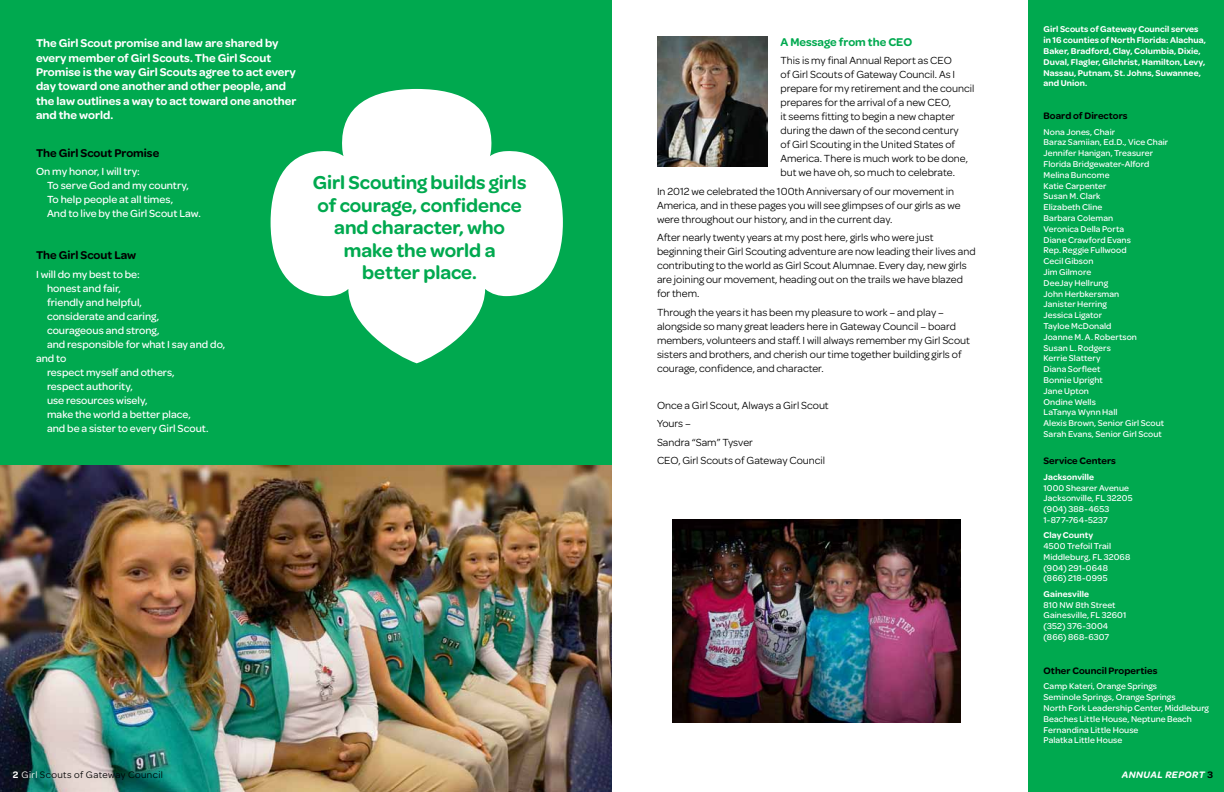
<style>
.page{position:relative;width:1224px;height:792px;background:#fff}
.page>*{position:absolute;margin:0;border:0;box-sizing:border-box;transform-origin:0 0}
.t1{font:600 19.9px/22.4px "Omnes Girl Scouts";letter-spacing:-.005em;color:#00a94f;text-align:center}
.t2{font:600 12px/14.4px "Omnes Girl Scouts";color:#fff}
.t3{font:600 12px "Omnes Girl Scouts";color:#000}
.t4{font:600 12px "Omnes Girl Scouts";color:#00a94f}
.t5{font:11px/14px "Omnes Girl Scouts";color:#000}
.t6{font:500 11px/14px "Omnes Girl Scouts";color:#fff}
.t7{font:600 10px "Omnes Girl Scouts";letter-spacing:.005em;color:#000}
.t8{font:10px "Omnes Girl Scouts";letter-spacing:.04em;color:#000}
.t9{font:italic 600 10px "Omnes Girl Scouts";letter-spacing:.04em;color:#fff}
.t10{font:500 9px/10.8px "Omnes Girl Scouts";letter-spacing:.01em;color:#fff}
.t11{font:600 9px/10.8px "Omnes Girl Scouts";letter-spacing:.01em;color:#fff}
.s1{font-weight:600;color:#fff}
.s2{color:#fff}
.s3{font-style:normal;color:#000}
</style>
<div class="page">
<div style="left:0;top:0;width:612px;height:792px;background:#00a94f"></div>
<svg style="left:271px;top:89px;width:292px;height:274px;fill:#fff"></svg>
<img style="left:0;top:466px;width:612px;height:326px">
<div style="left:1028px;top:0;width:196px;height:792px;background:#00a94f"></div>
<img style="left:657px;top:36px;width:110px;height:131px">
<img style="left:673px;top:520px;width:288px;height:203px">
<p class="t2" style="left:36px;top:35px;width:262px">The Girl Scout promise and law are shared by every member of Girl Scouts. The Girl Scout Promise is the way Girl Scouts agree to act every day toward one another and other people, and the law outlines a way to act toward one another and the world.</p>
<p class="t3" style="left:36px;top:144px;width:125px">The Girl Scout Promise</p>
<p class="t6" style="left:47px;top:164px;width:155px;text-indent:-11px">On my honor, I will try:<br>To serve God and my country,<br>To help people at all times,<br>And to live by the Girl Scout Law.</p>
<p class="t3" style="left:36px;top:247px;width:102px">The Girl Scout Law</p>
<p class="t6" style="left:36px;top:266px;width:105px">I will do my best to be:</p>
<p class="t6" style="left:47px;top:280px;width:75px">honest and fair,</p>
<p class="t6" style="left:47px;top:294px;width:97px">friendly and helpful,</p>
<p class="t6" style="left:47px;top:308px;width:114px">considerate and caring,</p>
<p class="t6" style="left:47px;top:322px;width:114px">courageous and strong,</p>
<p class="t6" style="left:47px;top:336px;width:180px">and responsible for what I say and do,</p>
<p class="t6" style="left:36px;top:350px;width:32px">and to</p>
<p class="t6" style="left:47px;top:364px;width:129px">respect myself and others,</p>
<p class="t6" style="left:47px;top:378px;width:87px">respect authority,</p>
<p class="t6" style="left:47px;top:392px;width:102px">use resources wisely,</p>
<p class="t6" style="left:47px;top:406px;width:146px">make the world a better place,</p>
<p class="t6" style="left:47px;top:420px;width:163px">and be a sister to every Girl Scout.</p>
<h1 class="t1" style="left:313px;top:170px;width:215px">Girl Scouting builds girls of courage, confidence and character, who make the world a better place.</h1>
<p class="t4" style="left:781px;top:33px;width:133px">A Message from the CEO</p>
<p class="t5" style="left:781px;top:53px;width:195px">This is my final Annual Report as CEO<br>of Girl Scouts of Gateway Council. As I prepare for my retirement and the council prepares for the arrival of a new CEO,<br>it seems fitting to begin a new chapter during the dawn of the second century<br>of Girl Scouting in the United States of America. There is much work to be done, but we have oh, so much to celebrate.</p>
<p class="t5" style="left:657px;top:184px;width:305px">In 2012 we celebrated the 100th Anniversary of our movement in<br>America, and in these pages you will see glimpses of our girls as we were throughout our history, and in the current day.</p>
<p class="t5" style="left:657px;top:230px;width:320px">After nearly twenty years at my post here, girls who were just beginning their Girl Scouting adventure are now leading their lives and contributing to the world as Girl Scout Alumnae. Every day, new girls are joining our movement, heading out on the trails we have blazed for them.</p>
<p class="t5" style="left:657px;top:305px;width:315px">Through the years it has been my pleasure to work – and play – alongside so many great leaders here in Gateway Council – board members, volunteers and staff. I will always remember my Girl Scout sisters and brothers, and cherish our time together building girls of courage, confidence, and character.</p>
<p class="t5" style="left:657px;top:395px;width:173px;line-height:18.5px">Once a Girl Scout, Always a Girl Scout<br>Yours –<br>Sandra “Sam” Tysver<br>CEO, Girl Scouts of Gateway Council</p>
<p class="t11" style="left:1044px;top:24px;width:164px">Girl Scouts of Gateway Council serves in 16 counties of North Florida: Alachua, Baker, Bradford, Clay, Columbia, Dixie, Duval, Flagler, Gilchrist, Hamilton, Levy, Nassau, Putnam, St. Johns, Suwannee, and Union.</p>
<p class="t7" style="left:1044px;top:109px;width:86px">Board of Directors</p>
<p class="t10" style="left:1044px;top:126px;width:126px">Nona Jones, Chair<br>Baraz Samiian, Ed.D., Vice Chair<br>Jennifer Hanigan, Treasurer<br>Florida Bridgewater-Alford<br>Melina Buncome<br>Katie Carpenter<br>Susan M. Clark<br>Elizabeth Cline<br>Barbara Coleman<br>Veronica Della Porta<br>Diane Crawford Evans<br>Rep. Reggie Fullwood<br>Cecil Gibson<br>Jim Gilmore<br>DeeJay Hellrung<br>John Herbkersman<br>Janister Herring<br>Jessica Ligator<br>Tayloe McDonald<br>Joanne M. A. Robertson<br>Susan L. Rodgers<br>Kerrie Slattery<br>Diana Sorfleet<br>Bonnie Upright<br>Jane Upton<br>Ondine Wells<br>LaTanya Wynn Hall<br>Alexis Brown, Senior Girl Scout<br>Sarah Evans, Senior Girl Scout</p>
<p class="t7" style="left:1044px;top:454px;width:74px">Service Centers</p>
<p class="t11" style="left:1044px;top:471px;width:52px">Jacksonville</p>
<p class="t10" style="left:1044px;top:482px;width:91px">1000 Shearer Avenue<br>Jacksonville, FL 32205 (904) 388-4653<br>1-877-764-5237</p>
<p class="t11" style="left:1044px;top:529px;width:51px">Clay County</p>
<p class="t10" style="left:1044px;top:540px;width:88px">4500 Trefoil Trail<br>Middleburg, FL 32068 (904) 291-0648 (866) 218-0995</p>
<p class="t11" style="left:1044px;top:588px;width:47px">Gainesville</p>
<p class="t10" style="left:1044px;top:599px;width:84px">810 NW 8th Street<br>Gainesville, FL 32601 (352) 376-3004 (866) 868-6307</p>
<p class="t7" style="left:1044px;top:664px;width:116px">Other Council Properties</p>
<p class="t10" style="left:1044px;top:681px;width:167px">Camp Kateri, Orange Springs<br>Seminole Springs, Orange Springs<br>North Fork Leadership Center, Middleburg<br>Beaches Little House, Neptune Beach<br>Fernandina Little House<br>Palatka Little House</p>
<p class="t8" style="left:13px;top:768px;width:152px"><span class="s1">2</span> <span class="s2">Girl</span> Scouts of Gateway Council</p>
<p class="t9" style="left:1122px;top:768px;width:93px">ANNUAL REPORT <span class="s3">3</span></p>
</div>
